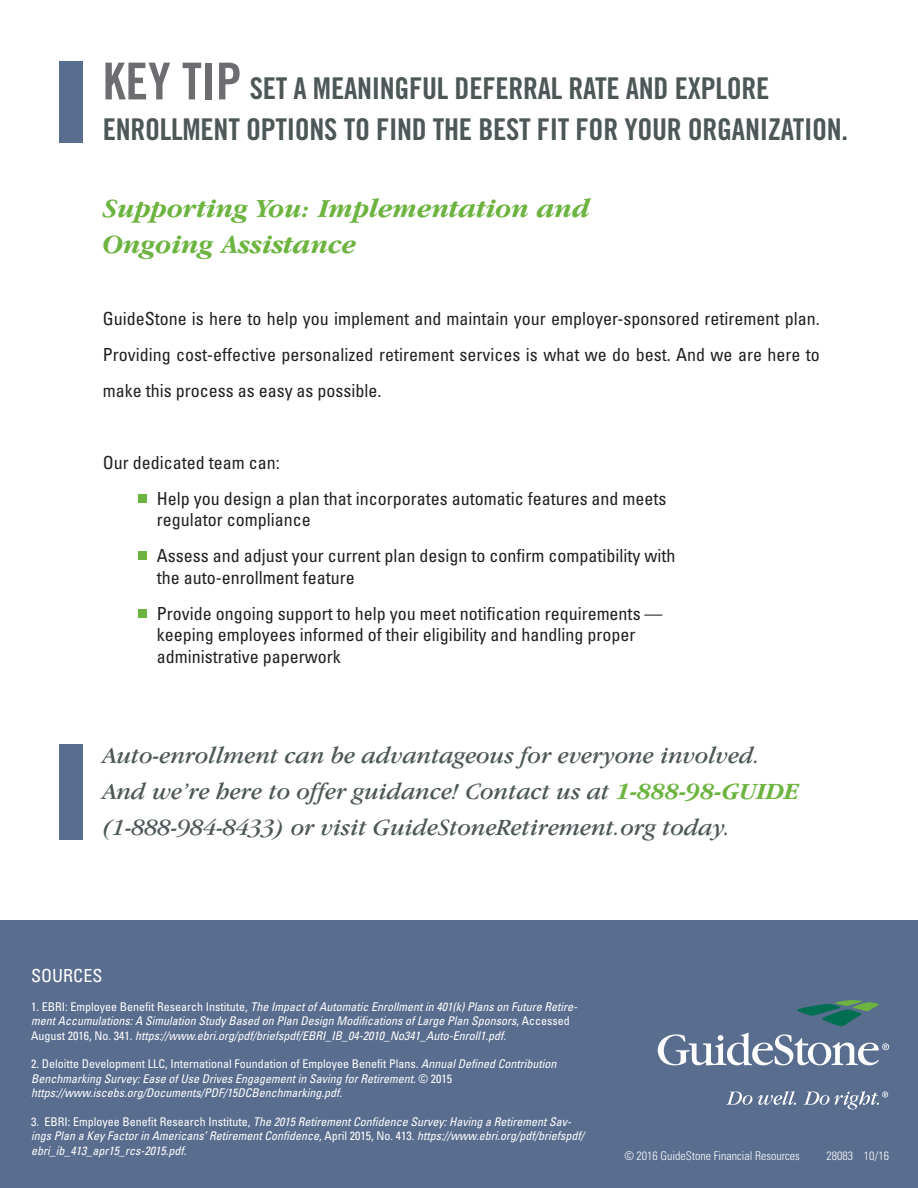
<style>
.page{position:relative;width:918px;height:1188px;background:#fff}
.page>*{position:absolute;margin:0;border:0;box-sizing:border-box;transform-origin:0 0}
.t1{font:30px/40.5px "Trade Gothic Bold Cond Twenty";letter-spacing:-.01em;color:#4d5757}
.t2{font:italic 700 27px/36px "Garamond IT Cby BT";color:#6cb43f}
.t3{font:italic 24px/36px "Garamond IT Cby BT";color:#4d5757}
.t4{font:condensed 18px/36px "Univers";color:#231f20}
.t5{font:condensed 18px "Univers";color:#fff}
.t6{font:italic condensed 12px/14.4px "Univers";color:#fff}
.t7{font:300 condensed 12px "Univers";color:#fff}
.s1{font-size:51px;color:#6c6d70}
.s2{font-weight:700;color:#6cb43f}
.s3{font-style:normal}
</style>
<div class="page">
<div style="left:0;top:920px;width:918px;height:268px;background:#596d8e"></div>
<div style="left:60px;top:744px;width:23px;height:95px;background:#596d8e"></div>
<svg style="left:797px;top:1000px;width:82px;height:27px"></svg>
<svg style="left:658px;top:1033px;width:231px;height:33px"></svg>
<svg style="left:726px;top:1092px;width:26px;height:13px"></svg>
<svg style="left:758px;top:1091px;width:38px;height:14px"></svg>
<svg style="left:804px;top:1091px;width:84px;height:18px"></svg>
<div style="left:138px;top:494px;width:8px;height:8px;background:#6cb43f"></div>
<div style="left:138px;top:552px;width:8px;height:8px;background:#6cb43f"></div>
<div style="left:138px;top:609px;width:8px;height:9px;background:#6cb43f"></div>
<div style="left:60px;top:62px;width:23px;height:81px;background:#596d8e"></div>
<p class="t1" style="left:103px;top:68px;width:747px"><span class="s1">KEY TIP</span> SET A MEANINGFUL DEFERRAL RATE AND EXPLORE<br>ENROLLMENT OPTIONS TO FIND THE BEST FIT FOR YOUR ORGANIZATION.</p>
<p class="t2" style="left:103px;top:189px;width:489px">Supporting You: Implementation and<br>Ongoing Assistance</p>
<p class="t4" style="left:103px;top:300px;width:719px;text-align:justify">GuideStone is here to help you implement and maintain your employer-sponsored retirement plan.<br>Providing cost-effective personalized retirement services is what we do best. And we are here to make this process as easy as possible.</p>
<p class="t4" style="left:157px;top:444px;width:511px;text-indent:-54px">Our dedicated team can:<br>Help you design a plan that incorporates automatic features and meets</p>
<p class="t4" style="left:157px;top:502px;width:520px">regulator compliance<br>Assess and adjust your current plan design to confirm compatibility with</p>
<p class="t4" style="left:157px;top:559px;width:199px">the auto-enrollment feature</p>
<p class="t4" style="left:157px;top:602px;width:507px;line-height:21.6px">Provide ongoing support to help you meet notification requirements — keeping employees informed of their eligibility and handling proper administrative paperwork</p>
<p class="t3" style="left:103px;top:737px;width:698px">Auto-enrollment can be advantageous for everyone involved.<br>And we’re here to offer guidance! Contact us at <span class="s2">1-888-98-GUIDE </span>(1-888-984-8433) or visit GuideStoneRetirement.org today.</p>
<p class="t5" style="left:31px;top:964px;width:73px">SOURCES</p>
<p class="t6" style="left:31px;top:999px;width:548px"><span class="s3">1. EBRI: Employee Benefit Research Institute,</span> The Impact of Automatic Enrollment in 401(k) Plans on Future Retire&shy;ment Accumulations: A Simulation Study Based on Plan Design Modifications of Large Plan Sponsors<span class="s3">, Accessed<br>August 2016, No. 341.</span> https://www.ebri.org/pdf/briefspdf/EBRI_IB_04-2010_No341_Auto-Enroll1.pdf<span class="s3">.</span></p>
<p class="t6" style="left:31px;top:1057px;width:527px"><span class="s3">2. Deloitte Development LLC, International Foundation of Employee Benefit Plans.</span> Annual Defined Contribution<br>Benchmarking Survey: Ease of Use Drives Engagement in Saving for Retirement. <span class="s3">© 2015</span></p>
<p class="t6" style="left:31px;top:1086px;width:312px">https://www.iscebs.org/Documents/PDF/15DCBenchmarking.pdf.</p>
<p class="t6" style="left:31px;top:1114px;width:554px"><span class="s3">3. EBRI: Employee Benefit Research Institute,</span> The 2015 Retirement Confidence Survey: Having a Retirement Sav&shy;ings Plan a Key Factor in Americans’ Retirement Confidence<span class="s3">, April 2015, No. 413.</span> https://www.ebri.org/pdf/briefspdf/ ebri_ib_413_apr15_rcs-2015.pdf.</p>
<p class="t7" style="left:624px;top:1149px;width:177px">© 2016 GuideStone Financial Resources</p>
<p class="t7" style="left:826px;top:1149px;width:64px">28083 10/16</p>
</div>
